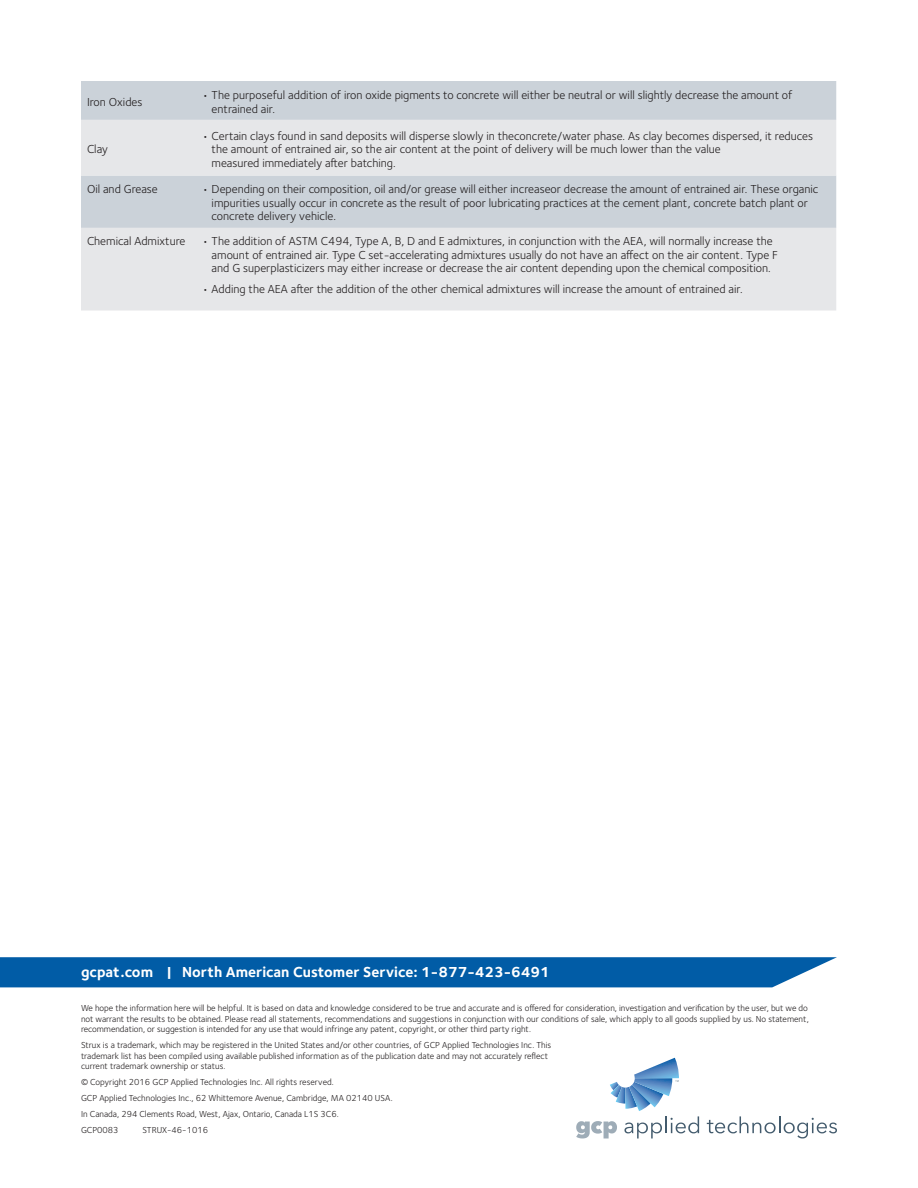
<style>
.page{position:relative;width:918px;height:1188px;background:#fff}
.page>*{position:absolute;margin:0;border:0;box-sizing:border-box;transform-origin:0 0}
.Contact_Bar{font:700 15px "Foundry Sterling";color:#fff}
.Chart_Text{font:12px/13.5px "Foundry Sterling";color:#231f20}
.t1{font:9px/10.5px "Foundry Sterling";color:#231f20}
</style>
<div class="page">
<svg style="left:0;top:957px;width:837px;height:30px;background:#0c63a9"></svg>
<div style="left:81px;top:81px;width:755px;height:39px;background:#cbd2d9"></div>
<svg style="left:81px;top:120px;width:755px;height:190px;background:#dee1e4"></svg>
<svg style="left:707px;top:1116px;width:130px;height:22px"></svg>
<svg style="left:576px;top:1058px;width:123px;height:80px"></svg>
<p class="Chart_Text" style="left:87px;top:96px;width:57px">Iron Oxides</p>
<p class="Chart_Text" style="left:212px;top:89px;width:582px;text-indent:-9px">• The purposeful addition of iron oxide pigments to concrete will either be neutral or will slightly decrease the amount of entrained air.</p>
<p class="Chart_Text" style="left:87px;top:143px;width:23px">Clay</p>
<p class="Chart_Text" style="left:212px;top:129px;width:603px;text-indent:-9px">• Certain clays found in sand deposits will disperse slowly in theconcrete/water phase. As clay becomes dispersed, it reduces the amount of entrained air, so the air content at the point of delivery will be much lower than the value<br>measured immediately after batching.</p>
<p class="Chart_Text" style="left:87px;top:182px;width:72px">Oil and Grease</p>
<p class="Chart_Text" style="left:212px;top:182px;width:608px;text-indent:-9px">• Depending on their composition, oil and/or grease will either increaseor decrease the amount of entrained air. These organic impurities usually occur in concrete as the result of poor lubricating practices at the cement plant, concrete batch plant or concrete delivery vehicle.</p>
<p class="Chart_Text" style="left:87px;top:235px;width:100px">Chemical Admixture</p>
<p class="Chart_Text" style="left:212px;top:235px;width:568px;text-indent:-9px">• The addition of ASTM C494, Type A, B, D and E admixtures, in conjunction with the AEA, will normally increase the amount of entrained air. Type C set-accelerating admixtures usually do not have an affect on the air content. Type F and G superplasticizers may either increase or decrease the air content depending upon the chemical composition.</p>
<p class="Chart_Text" style="left:202px;top:282px;width:542px">• Adding the AEA after the addition of the other chemical admixtures will increase the amount of entrained air.</p>
<p class="Contact_Bar" style="left:81px;top:963px;width:470px">gcpat.com | North American Customer Service: 1-877-423-6491</p>
<p class="t1" style="left:81px;top:1003px;width:729px;text-align:justify">We hope the information here will be helpful. It is based on data and knowledge considered to be true and accurate and is offered for consideration, investigation and verification by the user, but we do not warrant the results to be obtained. Please read all statements, recommendations and suggestions in conjunction with our conditions of sale, which apply to all goods supplied by us. No statement, recommendation, or suggestion is intended for any use that would infringe any patent, copyright, or other third party right.</p>
<p class="t1" style="left:81px;top:1040px;width:472px">Strux is a trademark, which may be registered in the United States and/or other countries, of GCP Applied Technologies Inc. This trademark list has been compiled using available published information as of the publication date and may not accurately reflect current trademark ownership or status.</p>
<p class="t1" style="left:81px;top:1074px;width:313px;line-height:15.9px">© Copyright 2016 GCP Applied Technologies Inc. All rights reserved.<br>GCP Applied Technologies Inc., 62 Whittemore Avenue, Cambridge, MA 02140 USA.<br>In Canada, 294 Clements Road, West, Ajax, Ontario, Canada L1S 3C6.<br>GCP0083</p>
<p class="t1" style="left:142px;top:1125px;width:67px">STRUX-46-1016</p>
</div>
